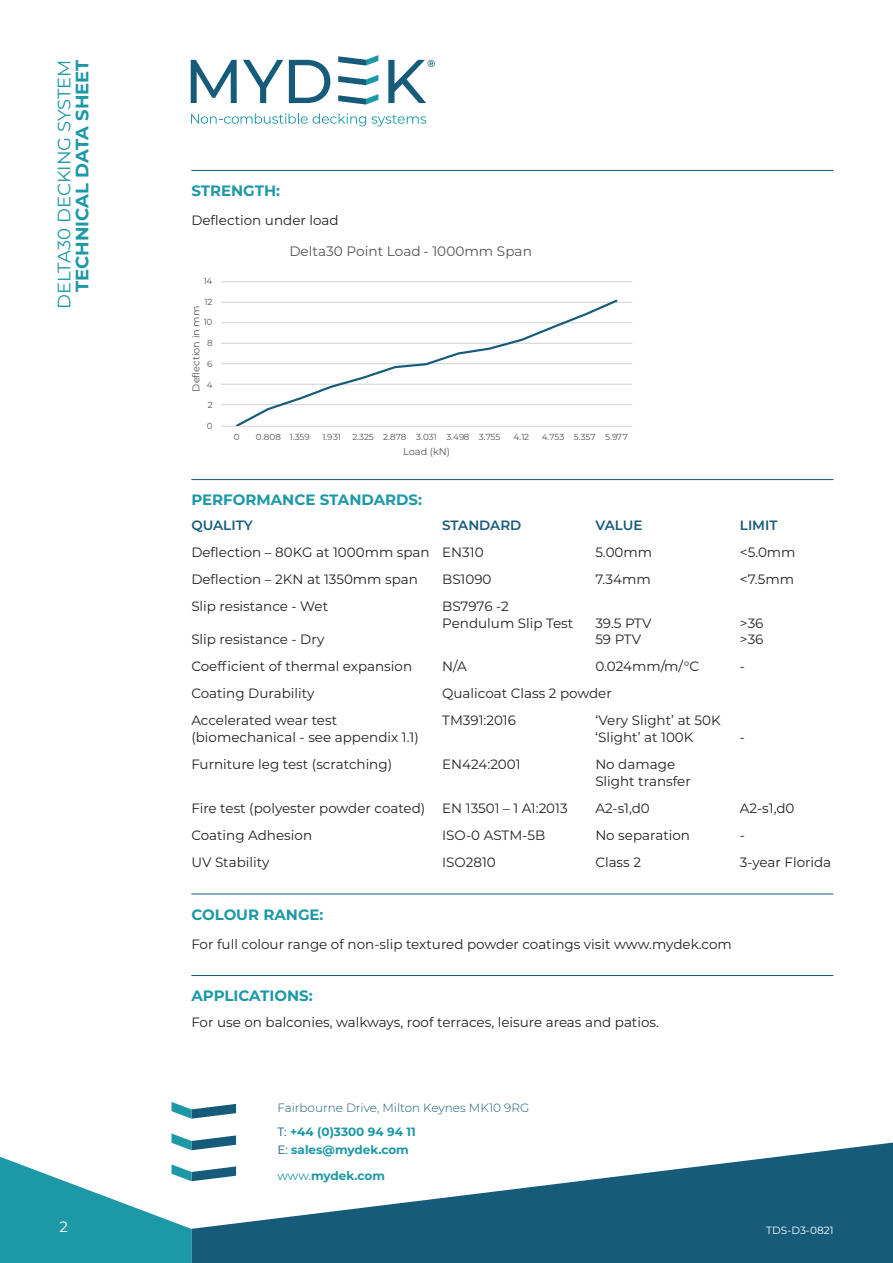
<style>
.page{position:relative;width:893px;height:1263px;background:#fff}
.page>*{position:absolute;margin:0;border:0;box-sizing:border-box;transform-origin:0 0}
.t1{font:18px "Montserrat";color:#1c98a6}
.t2{font:700 18px "Montserrat";color:#1c98a6}
.Tech_head{font:700 15px "Montserrat";color:#1c98a6}
.t3{font:15px "Montserrat";color:#fff}
.t4{font:13.65px "Montserrat";color:#515455}
.Tech_spec_4_col{font:13.5px/16.5px "Montserrat";color:#231f20}
.Tech_spec_2_col{font:13.5px "Montserrat";color:#231f20}
.Tech_spec_4_col-2{font:600 13.5px "Montserrat";color:#165b79}
.Body_text{font:13.5px "Montserrat";color:#231f20}
.t5{font:300 12px/24px "Montserrat";color:#165b79}
.t6{font:700 12px/26.2px "Montserrat";color:#1c98a6}
.t7{font:10.5px "Montserrat";color:#fff}
.t8{font:9.75px "Montserrat";color:#515455}
.t9{font:8.7px "Montserrat";letter-spacing:-.01em;color:#515455}
.s1{font-weight:400}
.s2{font-weight:700;color:#1c98a6}
.s3{font-weight:400;color:#165b79}
</style>
<div class="page">
<svg style="left:191px;top:60px;width:46px;height:43px"></svg>
<svg style="left:243px;top:60px;width:40px;height:43px"></svg>
<svg style="left:289px;top:60px;width:41px;height:43px"></svg>
<svg style="left:388px;top:60px;width:47px;height:43px"></svg>
<svg style="left:338px;top:94px;width:40px;height:11px"></svg>
<svg style="left:338px;top:75px;width:40px;height:10px"></svg>
<svg style="left:338px;top:55px;width:40px;height:11px"></svg>
<svg style="left:191px;top:113px;width:235px;height:13px"></svg>
<svg style="left:0;top:1133px;width:191px;height:130px"></svg>
<svg style="left:172px;top:1102px;width:64px;height:17px"></svg>
<svg style="left:191px;top:1135px;width:702px;height:128px;fill:#165b79"></svg>
<hr style="left:191px;top:170px;width:642px;height:1px;background:#165b79">
<hr style="left:191px;top:479px;width:642px;height:1px;background:#165b79">
<hr style="left:191px;top:893px;width:642px;height:1px;background:#165b79">
<hr style="left:191px;top:975px;width:642px;height:1px;background:#165b79">
<hr style="left:221px;top:404px;width:411px;height:1px;background:#cfd1d0">
<hr style="left:221px;top:384px;width:411px;height:1px;background:#cfd1d0">
<hr style="left:221px;top:363px;width:411px;height:1px;background:#cfd1d0">
<hr style="left:221px;top:343px;width:411px;height:1px;background:#cfd1d0">
<hr style="left:221px;top:322px;width:411px;height:1px;background:#cfd1d0">
<hr style="left:221px;top:302px;width:411px;height:1px;background:#cfd1d0">
<hr style="left:221px;top:281px;width:411px;height:1px;background:#cfd1d0">
<hr style="left:221px;top:426px;width:411px;height:1px;background:#cfd1d0">
<svg style="left:234px;top:299px;width:385px;height:127px"></svg>
<h1 class="t1" style="left:52px;top:309px;width:251px;rotate:-90deg">DELTA30 DECKING SYSTEM</h1>
<h1 class="t2" style="left:69px;top:292px;width:234px;rotate:-90deg">TECHNICAL DATA SHEET</h1>
<p class="t3" style="left:60px;top:1216px;width:10px">2</p>
<p class="Tech_head" style="left:191px;top:180px;width:90px">STRENGTH:</p>
<p class="Body_text" style="left:191px;top:211px;width:149px">Deflection under load</p>
<p class="t9" style="left:204px;top:275px;width:10px">14</p>
<p class="t9" style="left:204px;top:296px;width:9px">12</p>
<p class="t8" style="left:189px;top:391px;width:87px;rotate:-90deg">Deflection in mm</p>
<p class="t9" style="left:204px;top:316px;width:10px">10</p>
<p class="t9" style="left:207px;top:337px;width:7px">8</p>
<p class="t9" style="left:207px;top:358px;width:7px">6</p>
<p class="t9" style="left:207px;top:379px;width:7px">4</p>
<p class="t9" style="left:208px;top:399px;width:6px">2</p>
<p class="t9" style="left:207px;top:419px;width:7px">0</p>
<p class="t4" style="left:289px;top:242px;width:244px">Delta30 Point Load - 1000mm Span</p>
<p class="t9" style="left:234px;top:431px;width:7px">0</p>
<p class="t9" style="left:256px;top:431px;width:55px">0.808 1.359</p>
<p class="t9" style="left:322px;top:431px;width:20px">1.931</p>
<p class="t9" style="left:352px;top:431px;width:150px">2.325 2.878 3.031 3.498 3.755</p>
<p class="t9" style="left:514px;top:431px;width:17px">4.12</p>
<p class="t9" style="left:542px;top:431px;width:88px">4.753 5.357 5.977</p>
<p class="t8" style="left:403px;top:445px;width:48px">Load (kN)</p>
<p class="Tech_head" style="left:191px;top:489px;width:232px">PERFORMANCE STANDARDS:</p>
<p class="Tech_spec_4_col-2" style="left:191px;top:515px;width:63px">QUALITY</p>
<p class="Tech_spec_4_col-2" style="left:442px;top:515px;width:81px">STANDARD</p>
<p class="Tech_spec_4_col-2" style="left:595px;top:515px;width:49px">VALUE</p>
<p class="Tech_spec_4_col-2" style="left:740px;top:515px;width:39px">LIMIT</p>
<p class="Tech_spec_4_col" style="left:191px;top:543px;width:294px">Deflection – 80KG at 1000mm span EN310</p>
<p class="Tech_spec_4_col" style="left:595px;top:543px;width:58px">5.00mm</p>
<p class="Tech_spec_4_col" style="left:740px;top:543px;width:57px">&lt;5.0mm</p>
<p class="Tech_spec_4_col" style="left:191px;top:570px;width:228px">Deflection – 2KN at 1350mm span</p>
<p class="Tech_spec_4_col" style="left:442px;top:570px;width:51px">BS1090</p>
<p class="Tech_spec_4_col" style="left:595px;top:570px;width:57px">7.34mm</p>
<p class="Tech_spec_4_col" style="left:740px;top:570px;width:56px">&lt;7.5mm</p>
<p class="Tech_spec_4_col" style="left:191px;top:597px;width:138px">Slip resistance - Wet</p>
<p class="Tech_spec_4_col" style="left:442px;top:597px;width:133px">BS7976 -2<br>Pendulum Slip Test</p>
<p class="Tech_spec_4_col" style="left:595px;top:614px;width:58px">39.5 PTV</p>
<p class="Tech_spec_4_col" style="left:740px;top:614px;width:25px">&gt;36</p>
<p class="Tech_spec_4_col" style="left:191px;top:630px;width:135px">Slip resistance - Dry</p>
<p class="Tech_spec_4_col" style="left:595px;top:630px;width:47px">59 PTV</p>
<p class="Tech_spec_4_col" style="left:740px;top:630px;width:25px">&gt;36</p>
<p class="Tech_spec_4_col" style="left:191px;top:658px;width:222px">Coefficient of thermal expansion</p>
<p class="Tech_spec_4_col" style="left:442px;top:658px;width:26px">N/A</p>
<p class="Tech_spec_4_col" style="left:595px;top:658px;width:105px">0.024mm/m/°C</p>
<p class="Tech_spec_4_col" style="left:740px;top:658px;width:7px">-</p>
<p class="Tech_spec_4_col" style="left:191px;top:685px;width:125px">Coating Durability</p>
<p class="Tech_spec_4_col" style="left:442px;top:685px;width:171px">Qualicoat Class 2 powder</p>
<p class="Tech_spec_4_col" style="left:191px;top:712px;width:147px">Accelerated wear test</p>
<p class="Tech_spec_4_col" style="left:442px;top:712px;width:75px">TM391:2016</p>
<p class="Tech_spec_4_col" style="left:595px;top:712px;width:127px">‘Very Slight’ at 50K</p>
<p class="Tech_spec_4_col" style="left:191px;top:728px;width:229px">(biomechanical - see appendix 1.1)</p>
<p class="Tech_spec_4_col" style="left:595px;top:728px;width:100px">‘Slight’ at 100K</p>
<p class="Tech_spec_4_col" style="left:740px;top:728px;width:7px">-</p>
<p class="Tech_spec_4_col" style="left:191px;top:755px;width:202px">Furniture leg test (scratching)</p>
<p class="Tech_spec_4_col" style="left:442px;top:755px;width:80px">EN424:2001</p>
<p class="Tech_spec_4_col" style="left:595px;top:755px;width:97px">No damage<br>Slight transfer</p>
<p class="Tech_spec_4_col" style="left:191px;top:799px;width:378px">Fire test (polyester powder coated) EN 13501 – 1 A1:2013</p>
<p class="Tech_spec_4_col" style="left:595px;top:799px;width:56px">A2-s1,d0</p>
<p class="Tech_spec_4_col" style="left:740px;top:799px;width:56px">A2-s1,d0</p>
<p class="Tech_spec_4_col" style="left:191px;top:826px;width:122px">Coating Adhesion</p>
<p class="Tech_spec_4_col" style="left:442px;top:826px;width:105px">ISO-0 ASTM-5B</p>
<p class="Tech_spec_4_col" style="left:595px;top:826px;width:96px">No separation</p>
<p class="Tech_spec_4_col" style="left:740px;top:826px;width:7px">-</p>
<p class="Tech_spec_4_col" style="left:191px;top:853px;width:80px">UV Stability</p>
<p class="Tech_spec_4_col" style="left:442px;top:853px;width:55px">ISO2810</p>
<p class="Tech_spec_4_col" style="left:595px;top:853px;width:47px">Class 2</p>
<p class="Tech_spec_4_col" style="left:740px;top:853px;width:93px">3-year Florida</p>
<p class="Tech_head" style="left:191px;top:904px;width:134px">COLOUR RANGE:</p>
<p class="Tech_spec_2_col" style="left:191px;top:934px;width:542px">For full colour range of non-slip textured powder coatings visit www.mydek.com</p>
<p class="Tech_head" style="left:191px;top:985px;width:123px">APPLICATIONS:</p>
<p class="Tech_spec_2_col" style="left:191px;top:1013px;width:469px">For use on balconies, walkways, roof terraces, leisure areas and patios.</p>
<p class="t5" style="left:277px;top:1095px;width:253px">Fairbourne Drive, Milton Keynes MK10 9RG<br><span class="s1">T:</span> <span class="s2">+44 (0)3300 94 94 11</span></p>
<p class="t6" style="left:277px;top:1136px;width:133px"><span class="s3">E:</span> sales@mydek.com <span class="s1">www.</span>mydek.com</p>
<p class="t7" style="left:766px;top:1223px;width:69px">TDS-D3-0821</p>
</div>
